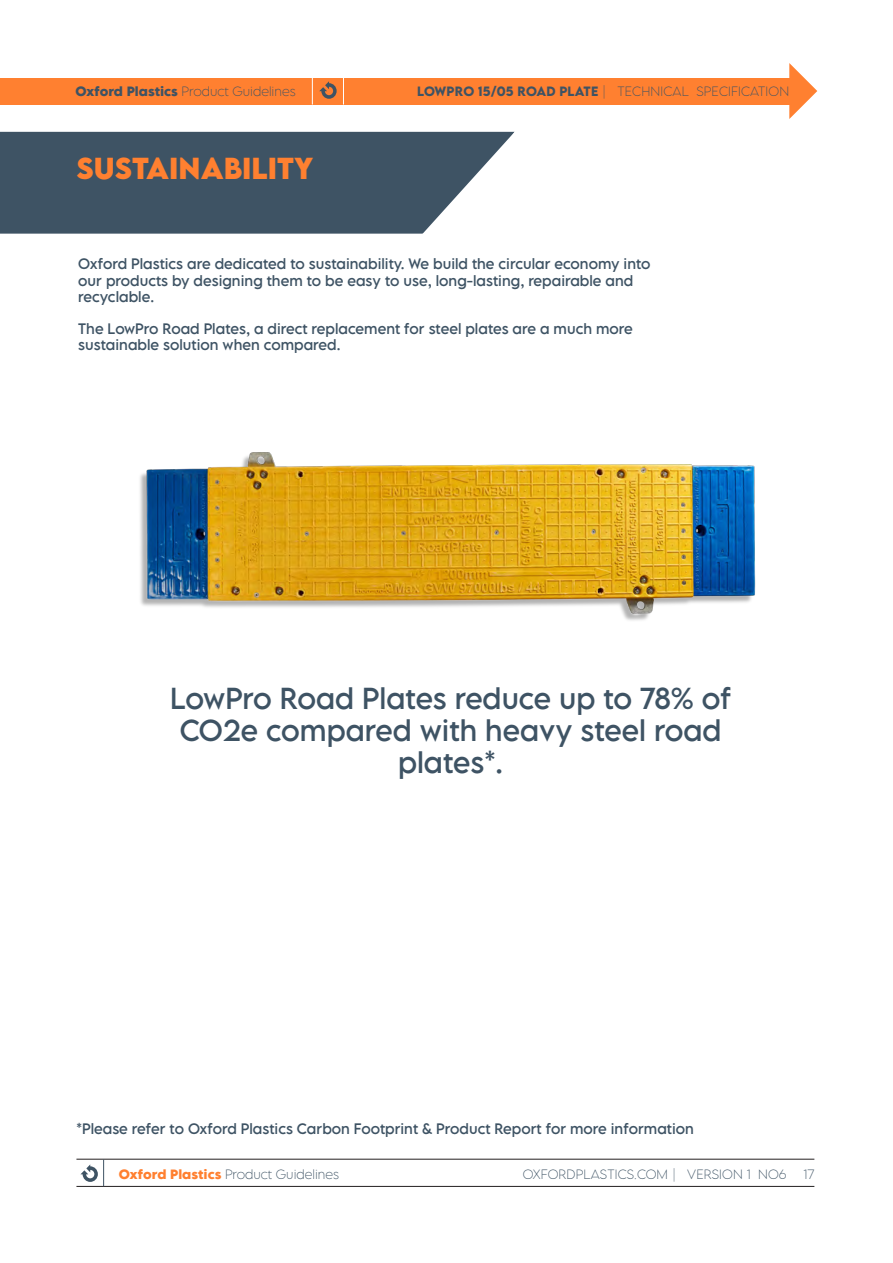
<style>
.page{position:relative;width:893px;height:1263px;background:#fff}
.page>*{position:absolute;margin:0;border:0;box-sizing:border-box;transform-origin:0 0}
.t1{font:27px/32.4px "LEMONMILK Pro";color:#3e5364;text-align:center}
.t2{font:700 27px "LEMONMILK Pro";color:#ff8030}
.t3{font:13.5px/16.2px "LEMONMILK Pro";color:#3e5364}
.t4{font:200 12px "LEMONMILK Pro";letter-spacing:.015em;color:#3e5364}
.s1{font-weight:700}
.s2{font-weight:600}
.s3{font-weight:700;color:#ff8030}
</style>
<div class="page">
<div style="left:0;top:132px;width:413px;height:102px;background:#3e5364"></div>
<svg style="left:413px;top:132px;width:101px;height:102px"></svg>
<div style="left:0;top:78px;width:789px;height:27px;background:#ff8030"></div>
<svg style="left:789px;top:63px;width:28px;height:56px"></svg>
<svg style="left:312px;top:78px;width:1px;height:27px"></svg>
<svg style="left:343px;top:78px;width:1px;height:27px"></svg>
<svg style="left:319px;top:81px;width:18px;height:18px"></svg>
<hr style="left:76px;top:1159px;width:738px;height:1px;background:#231f20">
<hr style="left:76px;top:1186px;width:738px;height:1px;background:#231f20">
<svg style="left:80px;top:1159px;width:24px;height:27px"></svg>
<img style="left:140px;top:452px;width:616px;height:169px">
<p class="t4" style="left:75px;top:84px;width:222px"><span class="s1">Oxford Plastics</span> Product Guidelines</p>
<h1 class="t2" style="left:77px;top:150px;width:238px">SUSTAINABILITY</h1>
<p class="t4" style="left:417px;top:84px;width:374px"><span class="s2">LOWPRO 15/05 ROAD PLATE</span> | TECHNICAL SPECIFICATION</p>
<p class="t3" style="left:78px;top:256px;width:574px">Oxford Plastics are dedicated to sustainability. We build the circular economy into our products by designing them to be easy to use, long-lasting, repairable and recyclable.</p>
<p class="t3" style="left:78px;top:321px;width:556px">The LowPro Road Plates, a direct replacement for steel plates are a much more sustainable solution when compared.</p>
<h1 class="t1" style="left:170px;top:682px;width:563px">LowPro Road Plates reduce up to 78% of<br>CO2e compared with heavy steel road plates*.</h1>
<p class="t3" style="left:76px;top:1121px;width:619px">*Please refer to Oxford Plastics Carbon Footprint &amp; Product Report for more information</p>
<p class="t4" style="left:119px;top:1166px;width:222px"><span class="s3">Oxford Plastics</span> Product Guidelines</p>
<p class="t4" style="left:523px;top:1166px;width:265px">OXFORDPLASTICS.COM | VERSION 1 NO6</p>
<p class="t4" style="left:803px;top:1166px;width:13px">17</p>
</div>
